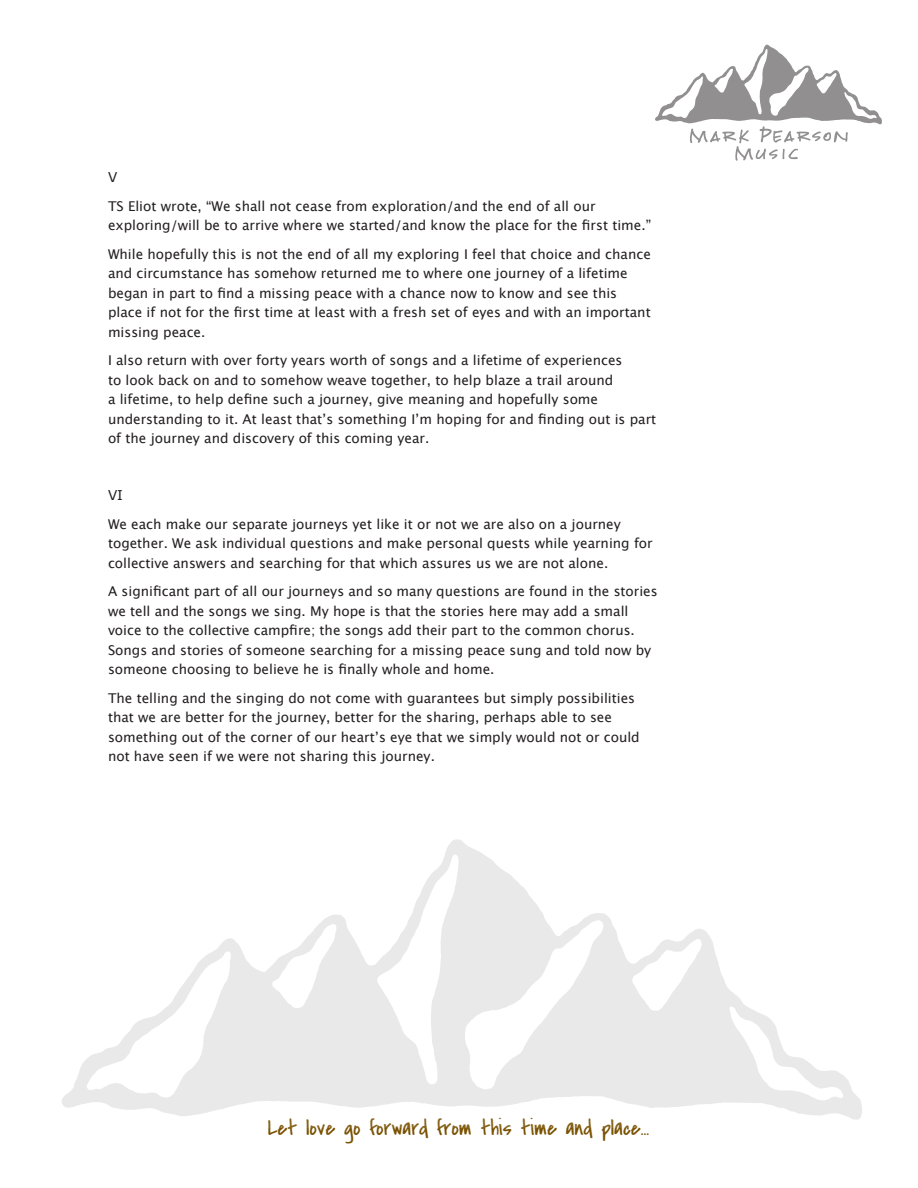
<style>
.page{position:relative;width:918px;height:1188px;background:#fff}
.page>*{position:absolute;margin:0;border:0;box-sizing:border-box;transform-origin:0 0}
.t1{font:22.5px "Covered By Your Grace";color:#795100}
.Body_Copy{font:13.5px/19.5px "Lucida Grande";color:#231f20}
.Body_Copy-2{font:13.5px "Verdana";color:#231f20}
</style>
<div class="page">
<img style="left:655px;top:44px;width:227px;height:117px">
<p class="Body_Copy-2" style="left:108px;top:169px;width:11px">V</p>
<p class="Body_Copy" style="left:108px;top:196px;width:545px">TS Eliot wrote, “We shall not cease from exploration/and the end of all our exploring/will be to arrive where we started/and know the place for the first time.”</p>
<p class="Body_Copy" style="left:108px;top:244px;width:544px">While hopefully this is not the end of all my exploring I feel that choice and chance and circumstance has somehow returned me to where one journey of a lifetime began in part to find a missing peace with a chance now to know and see this place if not for the first time at least with a fresh set of eyes and with an important missing peace.</p>
<p class="Body_Copy" style="left:108px;top:351px;width:550px">I also return with over forty years worth of songs and a lifetime of experiences<br>to look back on and to somehow weave together, to help blaze a trail around<br>a lifetime, to help define such a journey, give meaning and hopefully some understanding to it. At least that’s something I’m hoping for and finding out is part of the journey and discovery of this coming year.</p>
<p class="Body_Copy-2" style="left:108px;top:487px;width:16px">VI</p>
<p class="Body_Copy" style="left:108px;top:514px;width:546px">We each make our separate journeys yet like it or not we are also on a journey together. We ask individual questions and make personal quests while yearning for collective answers and searching for that which assures us we are not alone.</p>
<p class="Body_Copy" style="left:108px;top:582px;width:551px">A significant part of all our journeys and so many questions are found in the stories we tell and the songs we sing. My hope is that the stories here may add a small voice to the collective campfire; the songs add their part to the common chorus.<br>Songs and stories of someone searching for a missing peace sung and told now by someone choosing to believe he is finally whole and home.</p>
<p class="Body_Copy" style="left:108px;top:688px;width:533px">The telling and the singing do not come with guarantees but simply possibilities that we are better for the journey, better for the sharing, perhaps able to see something out of the corner of our heart’s eye that we simply would not or could not have seen if we were not sharing this journey.</p>
<h1 class="t1" style="left:268px;top:1112px;width:383px">Let love go forward from this time and place…</h1>
</div>
